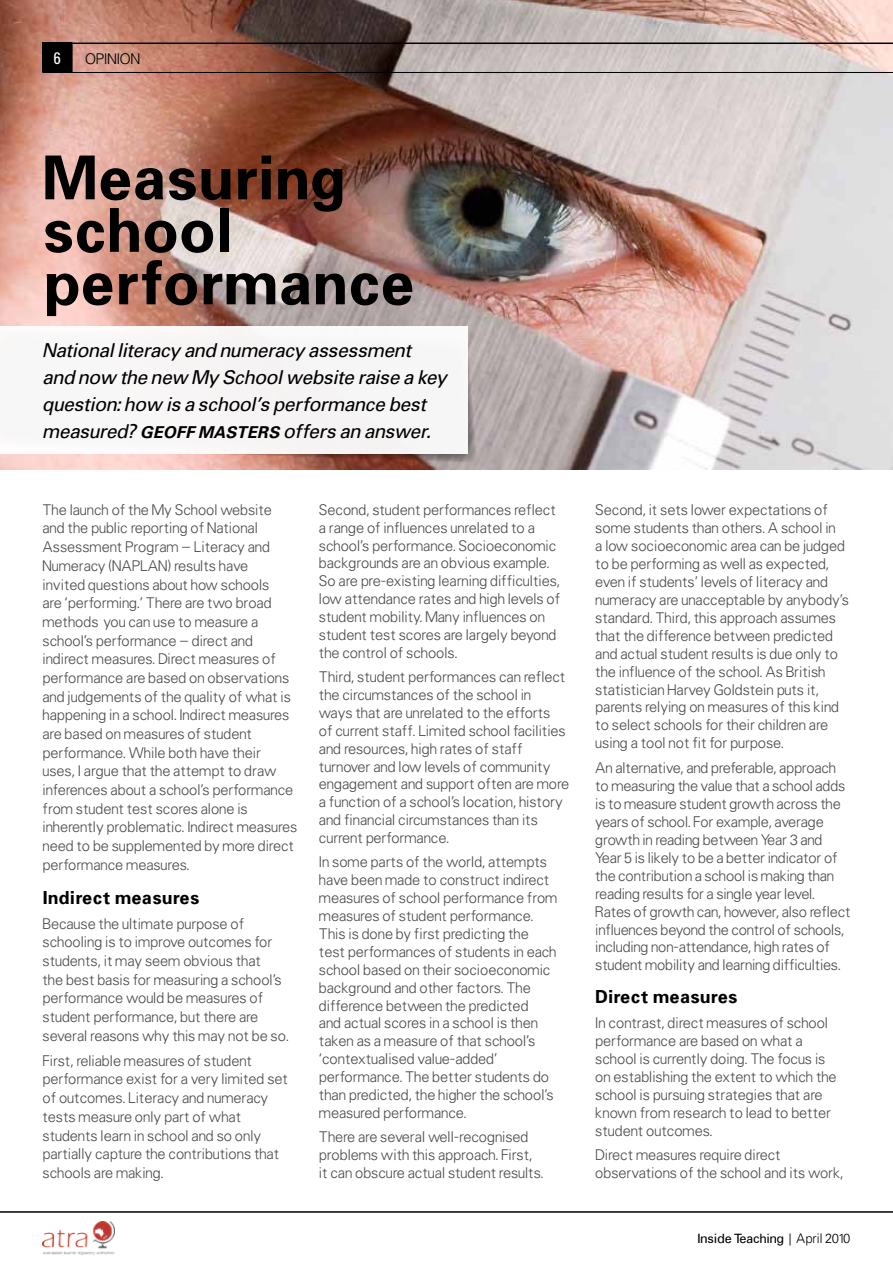
<style>
.page{position:relative;width:893px;height:1263px;background:#fff}
.page>*{position:absolute;margin:0;border:0;box-sizing:border-box;transform-origin:0 0}
.t1{font:700 55.5px/52.5px "Uniform";color:#000}
.t2{font:italic 18px/27px "Uniform";color:#000}
.t3{font:700 16.5px "Uniform";letter-spacing:.015em;color:#000}
.t4{font:15px "Uniform Cond";color:#fff}
.t5{font:300 13.5px/17.9px "Uniform";color:#4b4b4d}
.t6{font:300 13.5px "Uniform";color:#000}
.t7{font:12px "Uniform";color:#000}
.s1{font-weight:700;font-size:15px}
.s2{font-weight:300}
</style>
<div class="page">
<img style="left:0;top:0;width:893px;height:470px">
<svg style="left:0;top:327px;width:477px;height:136px;background:#c09891"></svg>
<div style="left:0;top:327px;width:468px;height:127px;background:#f7f6f6"></div>
<hr style="left:0;top:1211px;width:893px;height:2px;background:#000">
<img style="left:43px;top:1222px;width:72px;height:32px">
<hr style="left:43px;top:43px;width:850px;height:1px;background:#000">
<hr style="left:43px;top:72px;width:850px;height:1px;background:#000">
<div style="left:43px;top:43px;width:29px;height:29px;background:#000"></div>
<p class="t4" style="left:54px;top:48px;width:9px">6</p>
<p class="t6" style="left:85px;top:49px;width:56px">OPINION</p>
<h1 class="t1" style="left:43px;top:156px;width:374px">Measuring school performance</h1>
<h2 class="t2" style="left:43px;top:337px;width:406px">National literacy and numeracy assessment and now the new My School website raise a key question: how is a school’s performance best measured? <span class="s1">GEO FF MASTER S</span> offers an answer.</h2>
<p class="t5" style="left:43px;top:500px;width:256px;line-height:18.8px">The launch of the My School website and the public reporting of National Assessment Program – Literacy and Numeracy (NAPLAN) results have<br>invited questions about how schools<br>are ‘performing.’ There are two broad methods you can use to measure a school’s performance – direct and indirect measures. Direct measures of performance are based on observations and judgements of the quality of what is happening in a school. Indirect measures are based on measures of student performance. While both have their<br>uses, I argue that the attempt to draw inferences about a school’s performance from student test scores alone is inherently problematic. Indirect measures need to be supplemented by more direct performance measures.</p>
<p class="t3" style="left:43px;top:886px;width:159px">Indirect measures</p>
<p class="t5" style="left:43px;top:914px;width:248px;line-height:18.8px">Because the ultimate purpose of schooling is to improve outcomes for students, it may seem obvious that<br>the best basis for measuring a school’s performance would be measures of student performance, but there are several reasons why this may not be so.</p>
<p class="t5" style="left:43px;top:1051px;width:247px;line-height:18.8px">First, reliable measures of student performance exist for a very limited set of outcomes. Literacy and numeracy tests measure only part of what students learn in school and so only partially capture the contributions that schools are making.</p>
<p class="t5" style="left:319px;top:500px;width:243px">Second, student performances reflect a range of influences unrelated to a school’s performance. Socioeconomic backgrounds are an obvious example.<br>So are pre-existing learning difficulties, low attendance rates and high levels of student mobility. Many influences on student test scores are largely beyond the control of schools.</p>
<p class="t5" style="left:319px;top:668px;width:252px">Third, student performances can reflect the circumstances of the school in<br>ways that are unrelated to the efforts<br>of current staff. Limited school facilities and resources, high rates of staff turnover and low levels of community engagement and support often are more a function of a school’s location, history and financial circumstances than its current performance.</p>
<p class="t5" style="left:319px;top:853px;width:240px">In some parts of the world, attempts have been made to construct indirect measures of school performance from measures of student performance.<br>This is done by first predicting the test performances of students in each school based on their socioeconomic background and other factors. The difference between the predicted<br>and actual scores in a school is then taken as a measure of that school’s ‘contextualised value-added’ performance. The better students do than predicted, the higher the school’s measured performance.</p>
<p class="t5" style="left:319px;top:1128px;width:226px">There are several well-recognised problems with this approach. First, it can obscure actual student results.</p>
<p class="t5" style="left:595px;top:500px;width:255px">Second, it sets lower expectations of some students than others. A school in<br>a low socioeconomic area can be judged to be performing as well as expected, even if students’ levels of literacy and numeracy are unacceptable by anybody’s standard. Third, this approach assumes that the difference between predicted and actual student results is due only to the influence of the school. As British statistician Harvey Goldstein puts it, parents relying on measures of this kind to select schools for their children are using a tool not fit for purpose.</p>
<p class="t5" style="left:595px;top:758px;width:257px">An alternative, and preferable, approach to measuring the value that a school adds is to measure student growth across the years of school. For example, average growth in reading between Year 3 and Year 5 is likely to be a better indicator of the contribution a school is making than reading results for a single year level.<br>Rates of growth can, however, also reflect influences beyond the control of schools, including non-attendance, high rates of student mobility and learning difficulties.</p>
<p class="t3" style="left:595px;top:986px;width:144px">Direct measures</p>
<p class="t5" style="left:595px;top:1013px;width:243px">In contrast, direct measures of school performance are based on what a school is currently doing. The focus is on establishing the extent to which the school is pursuing strategies that are known from research to lead to better student outcomes.</p>
<p class="t5" style="left:595px;top:1145px;width:250px">Direct measures require direct observations of the school and its work,</p>
<p class="t7" style="left:697px;top:1231px;width:154px">Inside Teaching <span class="s2">| April 2010</span></p>
</div>
